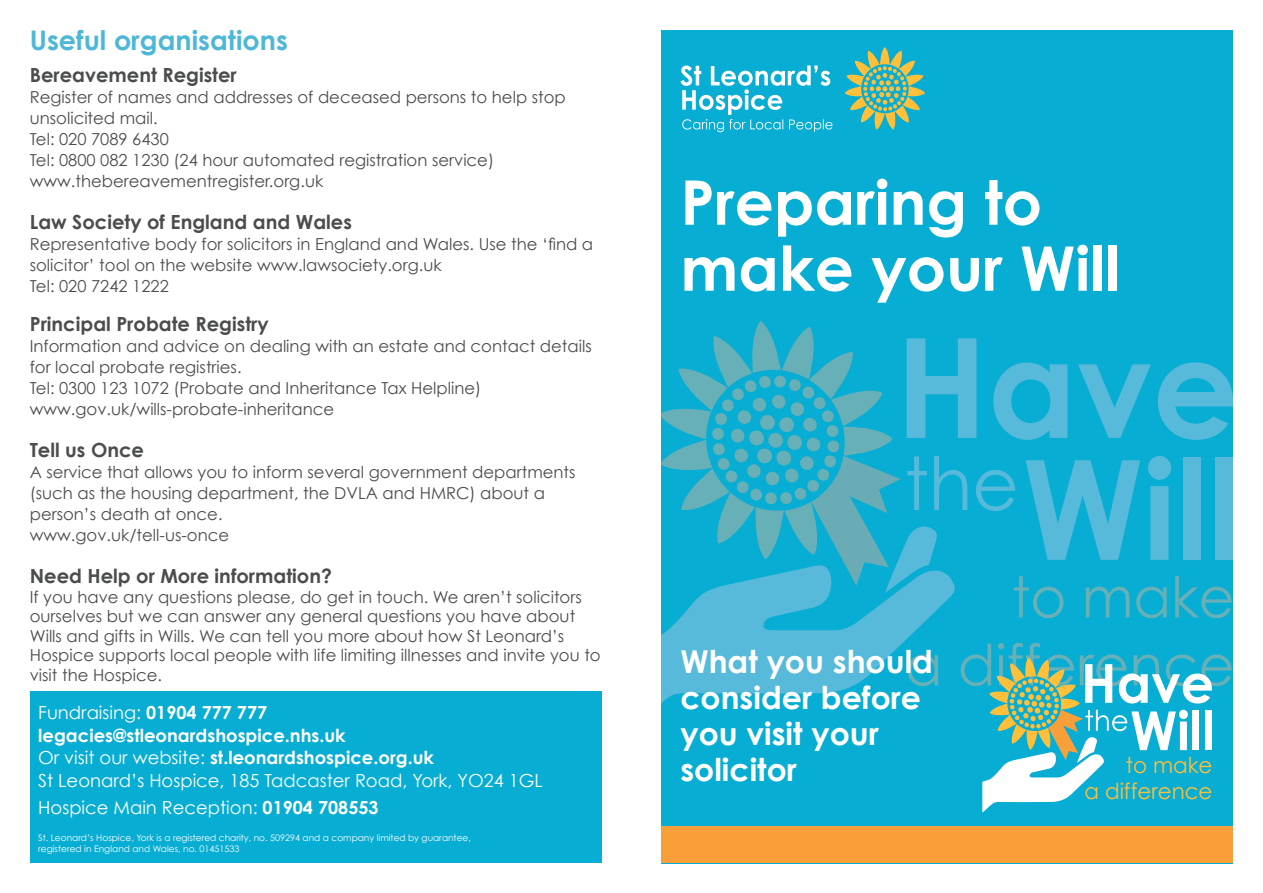
<style>
.page{position:relative;width:1263px;height:893px;background:#fff}
.page>*{position:absolute;margin:0;border:0;box-sizing:border-box;transform-origin:0 0}
.t1{font:700 61.5px/66px "Century Gothic";color:#fff}
.t2{font:56.55px/67.9px "Century Gothic";color:#67b0b8;text-align:right}
.t3{font:700 31.5px/36px "Century Gothic";color:#fff}
.t4{font:700 27px "Century Gothic";color:#4eb7d8}
.t5{font:22.05px/26.4px "Century Gothic";color:#febf3b;text-align:right}
.t6{font:700 19.5px "Century Gothic";color:#4b4c4d}
.t7{font:18px/22.5px "Century Gothic";color:#fff}
.t8{font:16.5px/21px "Century Gothic";color:#4b4c4d}
.t9{font:9px/10.8px "Century Gothic";color:#fff}
.s1{font-weight:700}
</style>
<div class="page">
<div style="left:661px;top:30px;width:572px;height:833px;background:#08add3"></div>
<div style="left:661px;top:826px;width:572px;height:37px;background:#f99f3a"></div>
<div style="left:30px;top:692px;width:572px;height:171px;background:#08add3"></div>
<svg style="left:845px;top:47px;width:80px;height:83px"></svg>
<svg style="left:680px;top:66px;width:152px;height:66px"></svg>
<svg style="left:659px;top:321px;width:574px;height:492px"></svg>
<h3 class="t4" style="left:30px;top:20px;width:260px">Useful organisations</h3>
<p class="t6" style="left:30px;top:60px;width:209px">Bereavement Register</p>
<p class="t8" style="left:30px;top:87px;width:538px">Register of names and addresses of deceased persons to help stop unsolicited mail.<br>Tel: 020 7089 6430<br>Tel: 0800 082 1230 (24 hour automated registration service) www.thebereavementregister.org.uk</p>
<p class="t6" style="left:30px;top:207px;width:324px">Law Society of England and Wales</p>
<p class="t8" style="left:30px;top:234px;width:565px">Representative body for solicitors in England and Wales. Use the ‘find a solicitor’ tool on the website www.lawsociety.org.uk<br>Tel: 020 7242 1222</p>
<p class="t6" style="left:30px;top:309px;width:241px">Principal Probate Registry</p>
<p class="t8" style="left:30px;top:336px;width:563px">Information and advice on dealing with an estate and contact details for local probate registries.<br>Tel: 0300 123 1072 (Probate and Inheritance Tax Helpline) www.gov.uk/wills-probate-inheritance</p>
<p class="t6" style="left:30px;top:435px;width:116px">Tell us Once</p>
<p class="t8" style="left:30px;top:462px;width:547px">A service that allows you to inform several government departments (such as the housing department, the DVLA and HMRC) about a person’s death at once.<br>www.gov.uk/tell-us-once</p>
<p class="t6" style="left:30px;top:561px;width:304px">Need Help or More information?</p>
<p class="t8" style="left:30px;top:587px;width:572px;line-height:19.5px">If you have any questions please, do get in touch. We aren’t solicitors ourselves but we can answer any general questions you have about Wills and gifts in Wills. We can tell you more about how St Leonard’s Hospice supports local people with life limiting illnesses and invite you to visit the Hospice.</p>
<p class="t7" style="left:38px;top:701px;width:506px">Fundraising: <span class="s1">01904 777 777 legacies@stleonardshospice.nhs.uk<br></span>Or visit our website: <span class="s1">st.leonardshospice.org.uk<br></span>St Leonard’s Hospice, 185 Tadcaster Road, York, YO24 1GL</p>
<p class="t7" style="left:38px;top:796px;width:342px">Hospice Main Reception: <span class="s1">01904 708553</span></p>
<p class="t9" style="left:38px;top:832px;width:434px">St. Leonard’s Hospice, York is a registered charity, no. 509294 and a company limited by guarantee, registered in England and Wales, no. 01451533</p>
<h1 class="t1" style="left:680px;top:167px;width:441px">Preparing to make your Will</h1>
<h2 class="t2" style="left:905px;top:562px;width:331px">to make<br>a difference</h2>
<h3 class="t3" style="left:680px;top:642px;width:254px">What you should consider before you visit your solicitor</h3>
<h3 class="t5" style="left:1084px;top:751px;width:130px">to make<br>a difference</h3>
</div>
